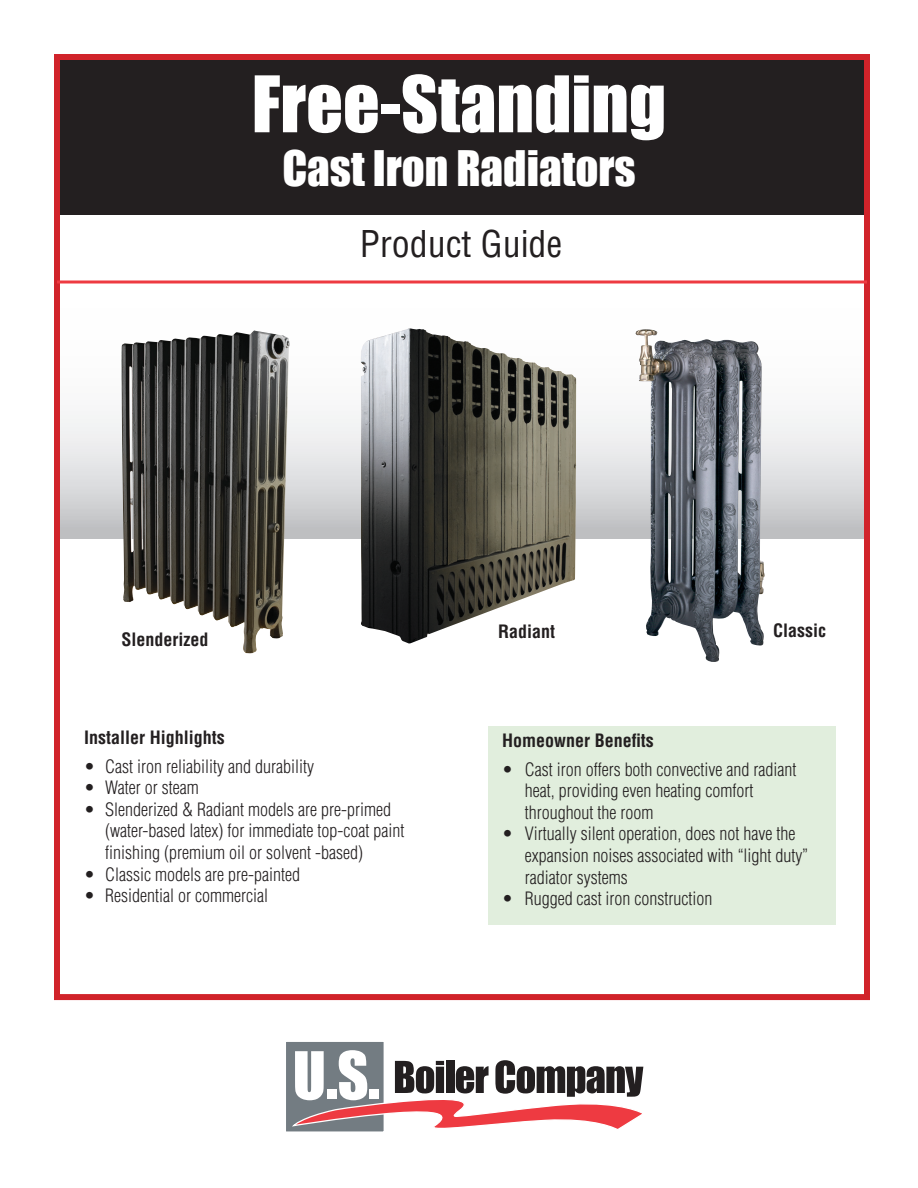
<style>
.page{position:relative;width:918px;height:1188px;background:#fff}
.page>*{position:absolute;margin:0;border:0;box-sizing:border-box;transform-origin:0 0}
.t1{font:72px "Impact";color:#fff}
.t2{font:45px "Impact";color:#fff}
.t3{font:condensed 36px "Helvetica LT Std";color:#231f20}
.t4{font:300 condensed 18px/21.6px "Helvetica LT Std";color:#231f20}
.t5{font:700 condensed 18px "Helvetica LT Std";color:#231f20}
</style>
<div class="page">
<svg style="left:61px;top:330px;width:802px;height:209px"></svg>
<div style="left:57px;top:57px;width:810px;height:158px;background:#231f20"></div>
<div style="left:54px;top:54px;width:816px;height:946px;border:6px solid #d1232a"></div>
<svg style="left:57px;top:280px;width:810px;height:4px;background:#f16a6f"></svg>
<div style="left:285px;top:1041px;width:100px;height:92px;background:#737c82"></div>
<div style="left:284px;top:1039px;width:102px;height:95px;border:3px solid #fff"></div>
<svg style="left:292px;top:1050px;width:352px;height:84px"></svg>
<div style="left:370px;top:1089px;width:9px;height:10px;background:#fff"></div>
<div style="left:488px;top:726px;width:348px;height:198px;background:#e1eedd"></div>
<img style="left:121px;top:331px;width:169px;height:322px">
<img style="left:361px;top:328px;width:216px;height:315px">
<img style="left:634px;top:329px;width:132px;height:333px">
<p class="t1" style="left:252px;top:48px;width:416px">Free-Standing</p>
<p class="t2" style="left:282px;top:134px;width:355px">Cast Iron Radiators</p>
<p class="t5" style="left:122px;top:628px;width:89px">Slenderized</p>
<p class="t3" style="left:360px;top:221px;width:204px">Product Guide</p>
<p class="t5" style="left:498px;top:620px;width:59px">Radiant</p>
<p class="t5" style="left:773px;top:619px;width:54px">Classic</p>
<p class="t5" style="left:84px;top:726px;width:142px">Installer Highlights</p>
<p class="t4" style="left:84px;top:755px;width:231px">• Cast iron reliability and durability</p>
<p class="t4" style="left:84px;top:777px;width:116px">• Water or steam</p>
<p class="t4" style="left:105px;top:798px;width:301px;text-indent:-21px">• Slenderized &amp; Radiant models are pre-primed (water-based latex) for immediate top-coat paint finishing (premium oil or solvent -based)</p>
<p class="t4" style="left:84px;top:863px;width:217px">• Classic models are pre-painted</p>
<p class="t4" style="left:84px;top:885px;width:185px">• Residential or commercial</p>
<p class="t5" style="left:502px;top:729px;width:153px">Homeowner Benefits</p>
<p class="t4" style="left:502px;top:758px;width:296px">• Cast iron offers both convective and radiant</p>
<p class="t4" style="left:525px;top:780px;width:230px">heat, providing even heating comfort throughout the room</p>
<p class="t4" style="left:525px;top:823px;width:285px;text-indent:-22px">• Virtually silent operation, does not have the expansion noises associated with “light duty” radiator systems</p>
<p class="t4" style="left:502px;top:888px;width:212px">• Rugged cast iron construction</p>
</div>
